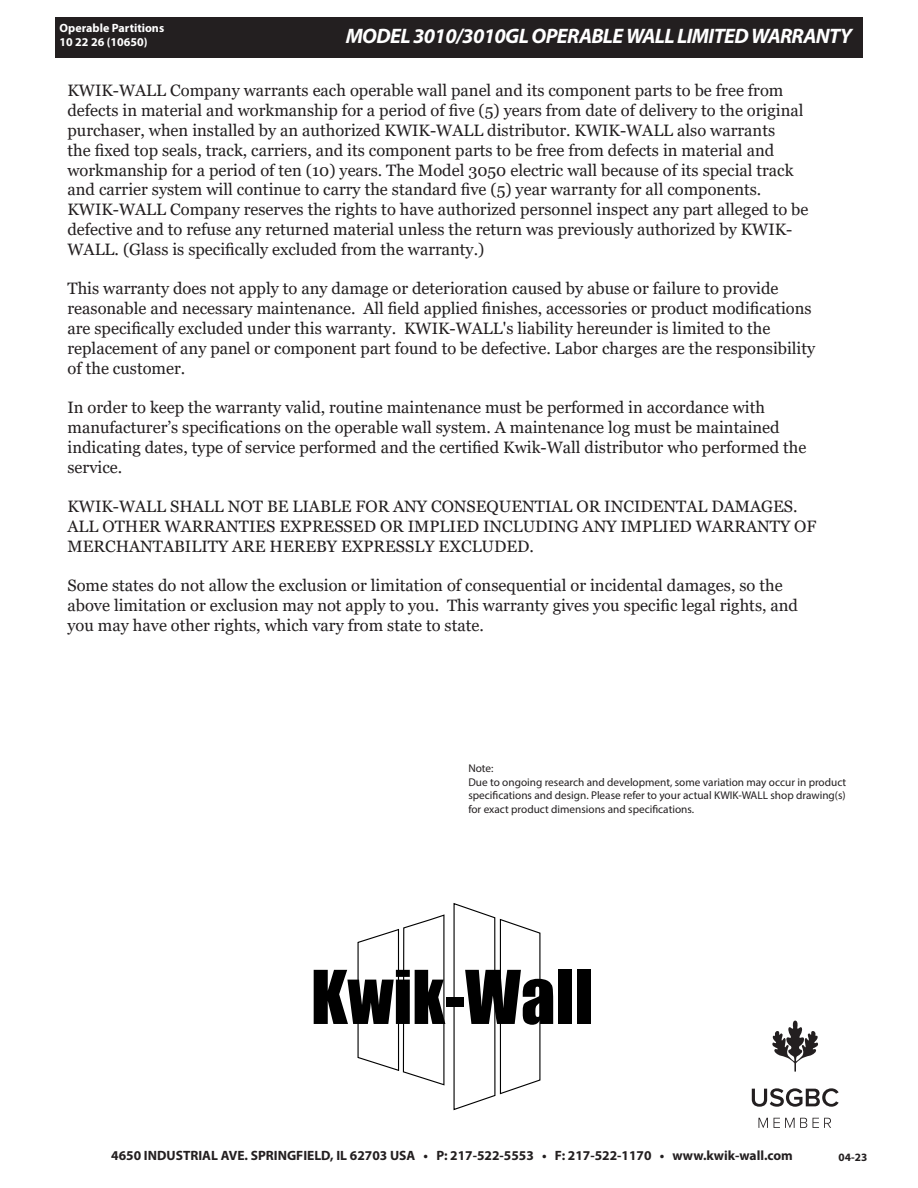
<style>
.page{position:relative;width:918px;height:1188px;background:#fff}
.page>*{position:absolute;margin:0;border:0;box-sizing:border-box;transform-origin:0 0}
.t1{font:italic 700 21px "Myriad Pro";letter-spacing:-.03em;color:#fff}
.t2{font:16.5px/19.8px "Georgia";color:#231f20}
.t3{font:700 13.5px "Myriad Pro";color:#231f20}
.t4{font:700 12px/14.4px "Myriad Pro";color:#fff}
.t5{font:11.25px "Myriad Pro";color:#231f20}
.t6{font:700 11.25px "Myriad Pro";color:#231f20}
.s1{color:#fff}
</style>
<div class="page">
<div style="left:55px;top:17px;width:808px;height:41px;background:#231f20"></div>
<svg style="left:314px;top:903px;width:239px;height:208px"></svg>
<div style="left:558px;top:970px;width:14px;height:54px;background:#000"></div>
<div style="left:577px;top:970px;width:14px;height:54px;background:#000"></div>
<svg style="left:772px;top:1021px;width:46px;height:51px"></svg>
<svg style="left:752px;top:1088px;width:87px;height:19px"></svg>
<svg style="left:758px;top:1118px;width:10px;height:10px"></svg>
<svg style="left:774px;top:1118px;width:33px;height:10px"></svg>
<svg style="left:813px;top:1118px;width:18px;height:10px"></svg>
<p class="t4" style="left:60px;top:20px;width:106px">Operable Partitions<br>10 22 26 (10650)</p>
<p class="t1" style="left:346px;top:22px;width:508px">MODEL 3010/3010GL OPERABLE WALL LIMITED WARRANTY</p>
<p class="t2" style="left:68px;top:81px;width:743px">KWIK-WALL Company warrants each operable wall panel and its component parts to be free from defects in material and workmanship for a period of five (5) years from date of delivery to the original purchaser, when installed by an authorized KWIK-WALL distributor. KWIK-WALL also warrants<br>the fixed top seals, track, carriers, and its component parts to be free from defects in material and workmanship for a period of ten (10) years. The Model 3050 electric wall because of its special track and carrier system will continue to carry the standard five (5) year warranty for all components.<br>KWIK-WALL Company reserves the rights to have authorized personnel inspect any part alleged to be defective and to refuse any returned material unless the return was previously authorized by KWIK-WALL. (Glass is specifically excluded from the warranty.)</p>
<p class="t2" style="left:68px;top:279px;width:749px">This warranty does not apply to any damage or deterioration caused by abuse or failure to provide reasonable and necessary maintenance. All field applied finishes, accessories or product modifications are specifically excluded under this warranty. KWIK-WALL's liability hereunder is limited to the replacement of any panel or component part found to be defective. Labor charges are the responsibility of the customer.</p>
<p class="t2" style="left:68px;top:398px;width:740px">In order to keep the warranty valid, routine maintenance must be performed in accordance with manufacturer’s specifications on the operable wall system. A maintenance log must be maintained indicating dates, type of service performed and the certified Kwik-Wall distributor who performed the service.</p>
<p class="t2" style="left:68px;top:497px;width:750px">KWIK-WALL SHALL NOT BE LIABLE FOR ANY CONSEQUENTIAL OR INCIDENTAL DAMAGES.<br>ALL OTHER WARRANTIES EXPRESSED OR IMPLIED INCLUDING ANY IMPLIED WARRANTY OF<br>MERCHANTABILITY ARE HEREBY EXPRESSLY EXCLUDED.</p>
<p class="t2" style="left:68px;top:576px;width:732px">Some states do not allow the exclusion or limitation of consequential or incidental damages, so the above limitation or exclusion may not apply to you. This warranty gives you specific legal rights, and you may have other rights, which vary from state to state.</p>
<p class="t5" style="left:468px;top:762px;width:27px">Note:</p>
<p class="t5" style="left:468px;top:775px;width:379px">Due to ongoing research and development, some variation may occur in product</p>
<p class="t5" style="left:468px;top:789px;width:379px">specifications and design. Please refer to your actual KWIK-WALL shop drawing(s)</p>
<p class="t5" style="left:468px;top:802px;width:227px">for exact product dimensions and specifications.</p>
<p class="t3" style="left:111px;top:1147px;width:683px">4650 INDUSTRIAL AVE. SPRINGFIELD, IL 62703 USA • P: 217-522-5553 • F: 217-522-1170 • www.kwik-wall.com</p>
<p class="t6" style="left:832px;top:1150px;width:36px"><span class="s1">0</span>04-23</p>
</div>
